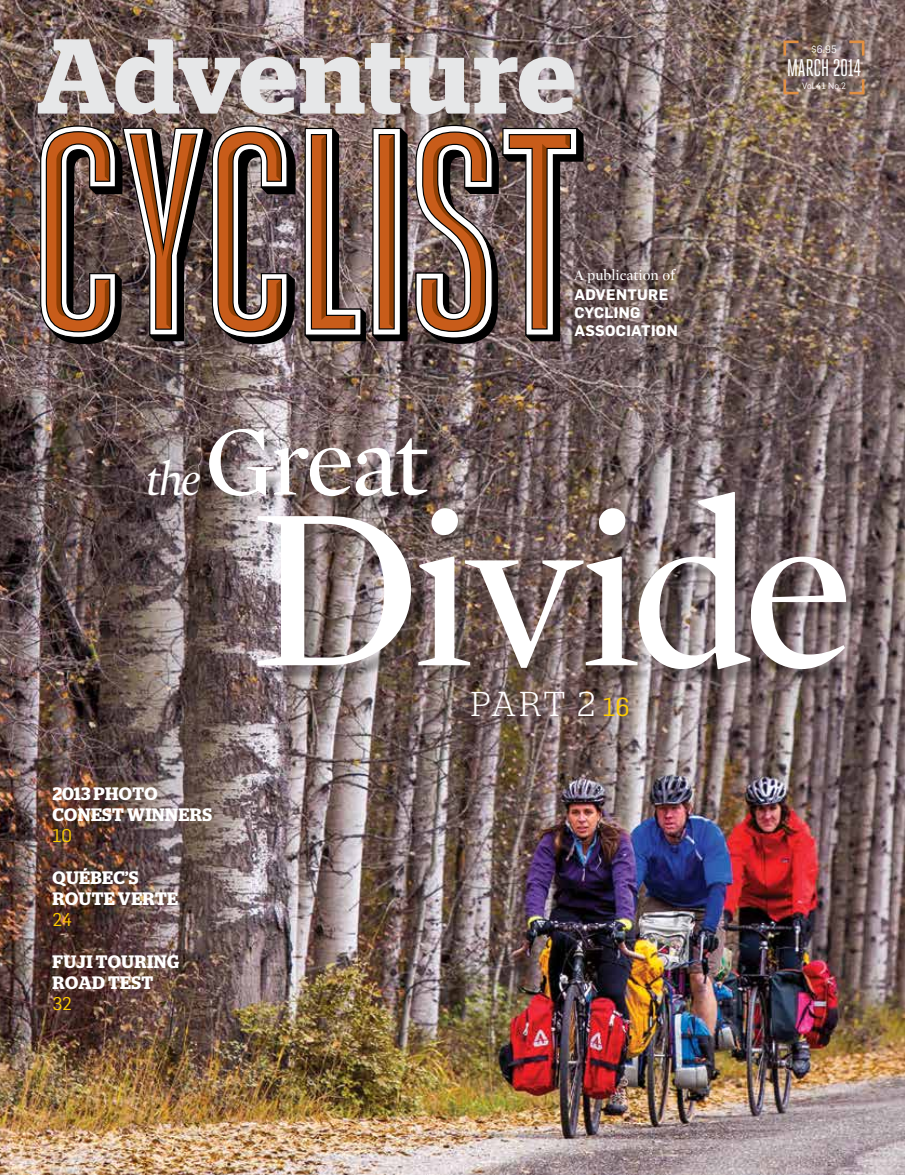
<style>
.page{position:relative;width:905px;height:1175px;background:#fff}
.page>*{position:absolute;margin:0;border:0;box-sizing:border-box;transform-origin:0 0}
.t1{font:234px "Mercury Display";letter-spacing:-.045em;color:#fff}
.t2{font:100.5px "Mercury Display";letter-spacing:-.035em;color:#fff}
.t3{font:300 34.5px "Stag";color:#fff}
.t4{font:24px "Heroic Condensed";letter-spacing:-.015em;color:#fff}
.t5{font:600 18px/21px "Stag";letter-spacing:.02em;color:#fff}
.t6{font:18px "Flama";color:#ffce00}
.t7{font:700 15px/18px "Flama";letter-spacing:.025em;color:#fff}
.t8{font:15px "Mercury Display";color:#fff}
.t9{font:10.5px "Flama";color:#fff}
.t10{font:9px "Flama";color:#fff}
.s1{font-style:italic;font-size:48px}
.s2{font-family:"Flama";font-weight:400;font-size:25.5px;color:#ffce00}
</style>
<div class="page">
<img style="left:0;top:0;width:904px;height:1174px">
<svg style="left:372px;top:128px;width:35px;height:213px"></svg>
<svg style="left:40px;top:125px;width:256px;height:219px;background:#7f6151"></svg>
<svg style="left:304px;top:127px;width:62px;height:214px"></svg>
<div style="left:378px;top:134px;width:17px;height:195px;border:1px solid #000"></div>
<svg style="left:415px;top:124px;width:168px;height:220px;background:#87695b"></svg>
<svg style="left:782px;top:77px;width:19px;height:19px"></svg>
<svg style="left:846px;top:77px;width:19px;height:19px"></svg>
<svg style="left:782px;top:39px;width:19px;height:19px"></svg>
<svg style="left:846px;top:39px;width:19px;height:19px"></svg>
<div style="left:154px;top:435px;width:288px;height:76px;background:#000;opacity:.29"></div>
<div style="left:264px;top:498px;width:597px;height:186px;background:#000;opacity:.29"></div>
<svg style="left:38px;top:39px;width:536px;height:75px;background:#afa6a5"></svg>
<p class="t8" style="left:574px;top:265px;width:102px">A publication of</p>
<p class="t7" style="left:574px;top:285px;width:105px">ADVENTURE<br>CYCLING<br>ASSOCIATION</p>
<p class="t9" style="left:811px;top:42px;width:27px">$6.95</p>
<h3 class="t4" style="left:786px;top:55px;width:76px">MARCH 2014</h3>
<p class="t10" style="left:802px;top:80px;width:45px">Vol.41 No.2</p>
<h2 class="t2" style="left:146px;top:392px;width:283px"><span class="s1">the</span>Great</h2>
<h1 class="t1" style="left:249px;top:426px;width:607px">Divide</h1>
<p class="t5" style="left:52px;top:783px;width:161px">2013 PHOTO<br>CONEST WINNERS</p>
<p class="t6" style="left:52px;top:823px;width:21px">10</p>
<p class="t5" style="left:52px;top:867px;width:127px">QUÉBEC’S<br>ROUTE VERTE</p>
<p class="t6" style="left:52px;top:907px;width:21px">24</p>
<p class="t5" style="left:52px;top:951px;width:128px">FUJI TOURING<br>ROAD TEST</p>
<p class="t6" style="left:52px;top:991px;width:21px">32</p>
<h3 class="t3" style="left:471px;top:684px;width:160px">PART 2 <span class="s2">16</span></h3>
</div>
